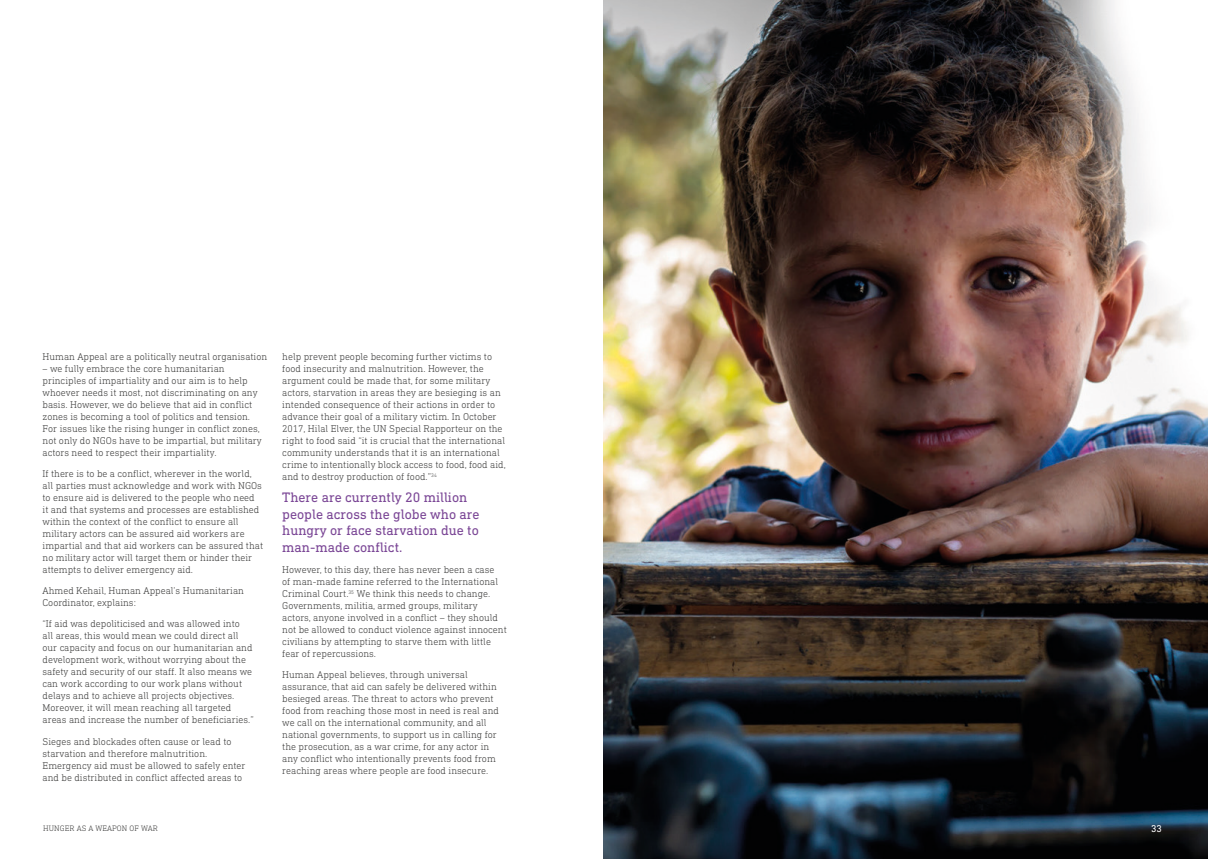
<style>
.page{position:relative;width:1208px;height:859px;background:#fff}
.page>*{position:absolute;margin:0;border:0;box-sizing:border-box;transform-origin:0 0}
.Large_Subtitle{font:14px/16.8px "DIN Next Slab Pro";color:#7b4796}
.BodyCopy{font:300 10px/12px "DIN Next Slab Pro";color:#3d3d3c}
.t1{font:10px "DIN Next Slab Pro";color:#fff}
.t2{font:300 8px "DIN Next Slab Pro";letter-spacing:.01em;color:#3d3d3c}
</style>
<div class="page">
<img style="left:604px;top:0;width:604px;height:859px">
<p class="BodyCopy" style="left:43px;top:351px;width:226px">Human Appeal are a politically neutral organisation</p>
<p class="BodyCopy" style="left:43px;top:363px;width:221px">– we fully embrace the core humanitarian principles of impartiality and our aim is to help whoever needs it most, not discriminating on any basis. However, we do believe that aid in conflict zones is becoming a tool of politics and tension.<br>For issues like the rising hunger in conflict zones, not only do NGOs have to be impartial, but military actors need to respect their impartiality.</p>
<p class="BodyCopy" style="left:43px;top:468px;width:222px">If there is to be a conflict, wherever in the world, all parties must acknowledge and work with NGOs to ensure aid is delivered to the people who need<br>it and that systems and processes are established within the context of the conflict to ensure all military actors can be assured aid workers are impartial and that aid workers can be assured that no military actor will target them or hinder their attempts to deliver emergency aid.</p>
<p class="BodyCopy" style="left:43px;top:585px;width:203px">Ahmed Kehail, Human Appeal’s Humanitarian<br>Coordinator, explains:</p>
<p class="BodyCopy" style="left:43px;top:618px;width:213px">“If aid was depoliticised and was allowed into<br>all areas, this would mean we could direct all our capacity and focus on our humanitarian and development work, without worrying about the safety and security of our staff. It also means we can work according to our work plans without delays and to achieve all projects objectives.<br>Moreover, it will mean reaching all targeted areas and increase the number of beneficiaries.”</p>
<p class="BodyCopy" style="left:43px;top:735px;width:204px">Sieges and blockades often cause or lead to starvation and therefore malnutrition.<br>Emergency aid must be allowed to safely enter and be distributed in conflict affected areas to</p>
<p class="BodyCopy" style="left:282px;top:351px;width:225px">help prevent people becoming further victims to food insecurity and malnutrition. However, the argument could be made that, for some military actors, starvation in areas they are besieging is an intended consequence of their actions in order to advance their goal of a military victim. In October 2017, Hilal Elver, the UN Special Rapporteur on the right to food said “it is crucial that the international community understands that it is an international crime to intentionally block access to food, food aid, and to destroy production of food.”<sup>34</sup></p>
<p class="Large_Subtitle" style="left:282px;top:488px;width:199px">There are currently 20 million people across the globe who are hungry or face starvation due to man-made conflict.</p>
<p class="BodyCopy" style="left:282px;top:563px;width:226px">However, to this day, there has never been a case<br>of man-made famine referred to the International Criminal Court.<sup>35</sup> We think this needs to change.<br>Governments, militia, armed groups, military actors, anyone involved in a conflict – they should not be allowed to conduct violence against innocent civilians by attempting to starve them with little fear of repercussions.</p>
<p class="BodyCopy" style="left:282px;top:668px;width:218px">Human Appeal believes, through universal assurance, that aid can safely be delivered within besieged areas. The threat to actors who prevent food from reaching those most in need is real and we call on the international community, and all national governments, to support us in calling for the prosecution, as a war crime, for any actor in any conflict who intentionally prevents food from reaching areas where people are food insecure.</p>
<p class="t2" style="left:43px;top:823px;width:116px">HUNGER AS A WEAPON OF WAR</p>
<p class="t1" style="left:1151px;top:823px;width:12px">33</p>
</div>
